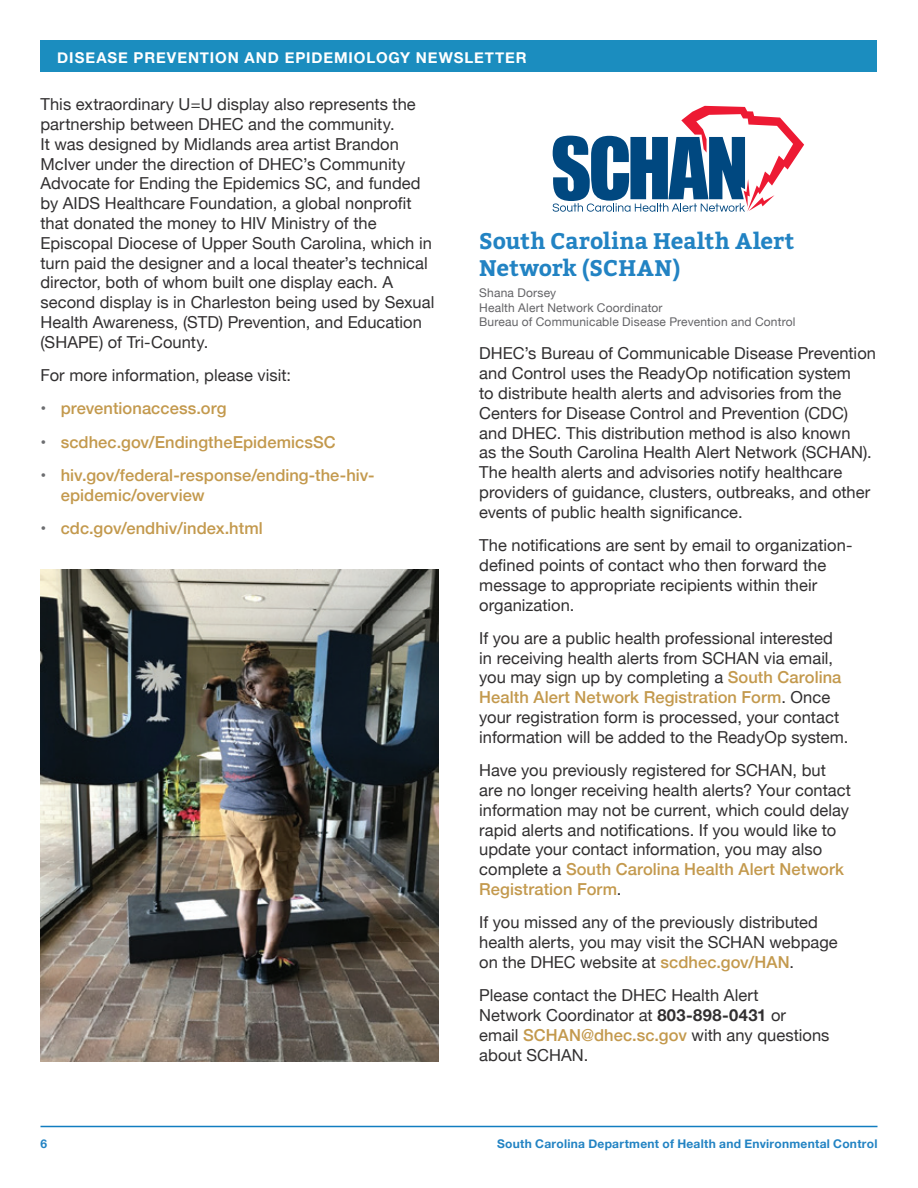
<style>
.page{position:relative;width:918px;height:1188px;background:#fff}
.page>*{position:absolute;margin:0;border:0;box-sizing:border-box;transform-origin:0 0}
.t1{font:700 22.5px/27px "Bitter";letter-spacing:.005em;color:#2283c3}
.t2{font:16.5px/19.8px "Helvetica Neue";color:#312f30}
.t3{font:500 16.5px/19.8px "Helvetica Neue";letter-spacing:.005em;color:#c3994d}
.t4{font:700 15px "Helvetica Neue";letter-spacing:.06em;color:#fff}
.t5{font:12px/14.4px "Helvetica Neue";letter-spacing:.015em;color:#636366}
.t6{font:700 12px "Helvetica Neue";letter-spacing:.025em;color:#2283c3}
.s1{font-weight:400;color:#6c6d70}
.s2{font-weight:500;color:#c3994d}
.s3{font-weight:700}
</style>
<div class="page">
<hr style="left:40px;top:1126px;width:838px;height:1px;background:#127dc0">
<div style="left:40px;top:40px;width:838px;height:32px;background:#1b8dbf"></div>
<img style="left:40px;top:570px;width:399px;height:492px">
<svg style="left:553px;top:106px;width:251px;height:106px"></svg>
<p class="t4" style="left:57px;top:46px;width:471px">DISEASE PREVENTION AND EPIDEMIOLOGY NEWSLETTER</p>
<p class="t2" style="left:40px;top:95px;width:395px">This extraordinary U=U display also represents the partnership between DHEC and the community.<br>It was designed by Midlands area artist Brandon McIver under the direction of DHEC’s Community Advocate for Ending the Epidemics SC, and funded by AIDS Healthcare Foundation, a global nonprofit that donated the money to HIV Ministry of the Episcopal Diocese of Upper South Carolina, which in turn paid the designer and a local theater’s technical director, both of whom built one display each. A second display is in Charleston being used by Sexual Health Awareness, (STD) Prevention, and Education (SHAPE) of Tri-County.</p>
<p class="t2" style="left:40px;top:366px;width:252px">For more information, please visit:</p>
<p class="t3" style="left:40px;top:398px;width:188px"><span class="s1">•</span> preventionaccess.org</p>
<p class="t3" style="left:40px;top:431px;width:297px"><span class="s1">•</span> scdhec.gov/EndingtheEpidemicsSC</p>
<p class="t3" style="left:61px;top:465px;width:315px;text-indent:-20px"><span class="s1">•</span> hiv.gov/federal-response/ending-the-hiv&shy;epidemic/overview</p>
<p class="t3" style="left:40px;top:518px;width:224px"><span class="s1">•</span> cdc.gov/endhiv/index.html</p>
<h1 class="t1" style="left:479px;top:228px;width:317px">South Carolina Health Alert<br>Network (SCHAN)</h1>
<p class="t5" style="left:479px;top:287px;width:318px">Shana Dorsey<br>Health Alert Network Coordinator<br>Bureau of Communicable Disease Prevention and Control</p>
<p class="t2" style="left:479px;top:345px;width:398px">DHEC’s Bureau of Communicable Disease Prevention and Control uses the ReadyOp notification system<br>to distribute health alerts and advisories from the Centers for Disease Control and Prevention (CDC) and DHEC. This distribution method is also known<br>as the South Carolina Health Alert Network (SCHAN).<br>The health alerts and advisories notify healthcare providers of guidance, clusters, outbreaks, and other events of public health significance.</p>
<p class="t2" style="left:479px;top:536px;width:375px">The notifications are sent by email to organization&shy;defined points of contact who then forward the message to appropriate recipients within their organization.</p>
<p class="t2" style="left:479px;top:629px;width:371px">If you are a public health professional interested in receiving health alerts from SCHAN via email, you may sign up by completing a <span class="s2">South Carolina Health Alert Network Registration Form</span>. Once your registration form is processed, your contact information will be added to the ReadyOp system.</p>
<p class="t2" style="left:479px;top:761px;width:373px">Have you previously registered for SCHAN, but are no longer receiving health alerts? Your contact information may not be current, which could delay rapid alerts and notifications. If you would like to update your contact information, you may also complete a <span class="s2">South Carolina Health Alert Network Registration Form</span>.</p>
<p class="t2" style="left:479px;top:913px;width:360px">If you missed any of the previously distributed health alerts, you may visit the SCHAN webpage on the DHEC website at <span class="s2">scdhec.gov/HAN</span>.</p>
<p class="t2" style="left:479px;top:986px;width:352px">Please contact the DHEC Health Alert<br>Network Coordinator at <span class="s3">803-898-0431</span> or email <span class="s2">SCHAN@dhec.sc.gov</span> with any questions about SCHAN.</p>
<p class="t6" style="left:40px;top:1134px;width:8px">6</p>
<p class="t6" style="left:497px;top:1134px;width:382px">South Carolina Department of Health and Environmental Control</p>
</div>
